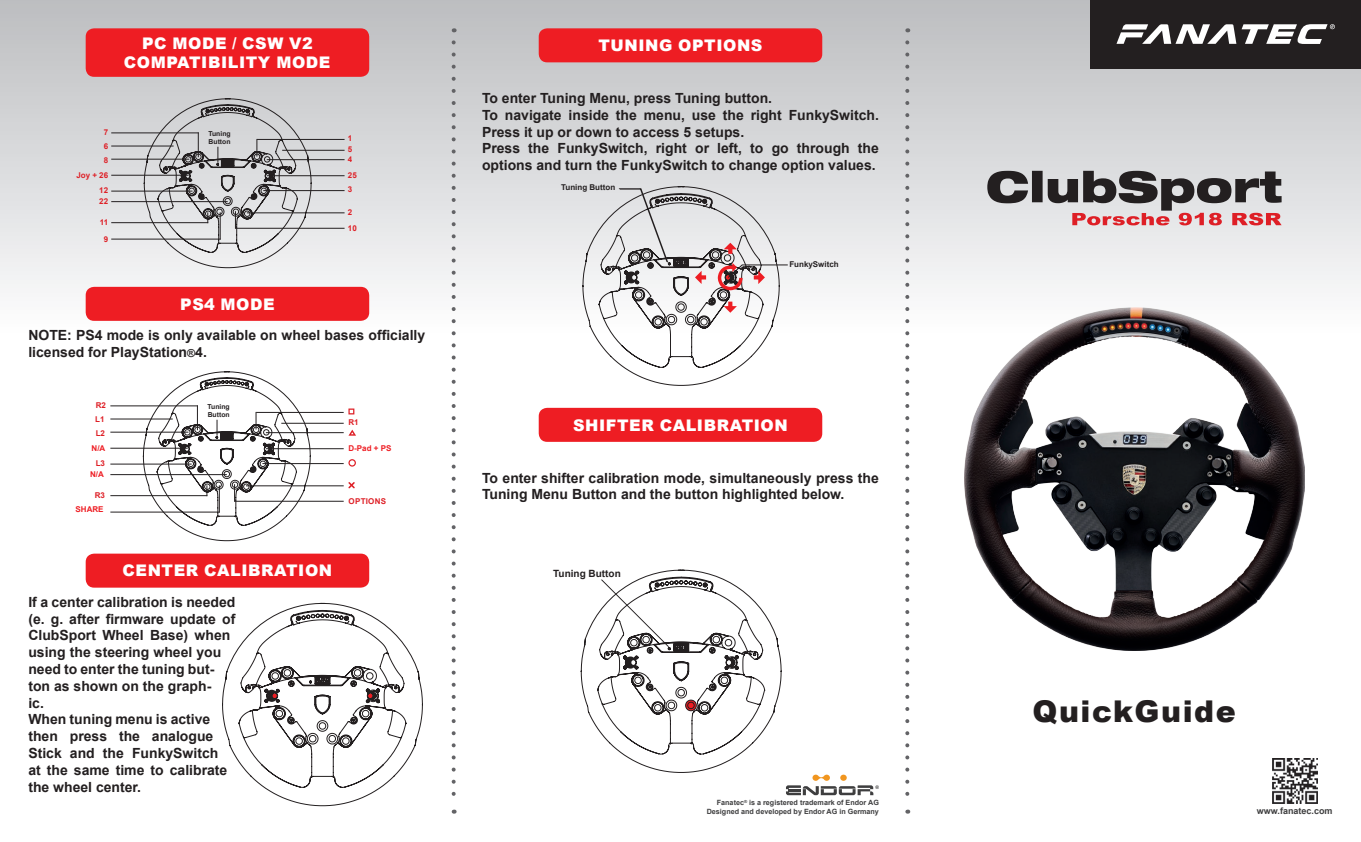
<style>
.page{position:relative;width:1361px;height:842px;background:#fff}
.page>*{position:absolute;margin:0;border:0;box-sizing:border-box;transform-origin:0 0}
.t1{font:900 30px "Arial";letter-spacing:.05em;color:#231f20}
.t2{font:900 16px/19.2px "Arial";letter-spacing:.035em;color:#fff;text-align:center}
.t3{font:700 14px/16.8px "Arial";color:#231f20}
.t4{font:700 10px "Arial";color:#231f20}
.t5{font:700 9px "Arial";color:#3e3e3f}
.t6{font:700 8px "Arial";color:#de1f26}
.t7{font:700 8px "Arial";color:#231f20}
.t8{font:700 8px "Arial";color:#ee1d23}
.t9{font:700 8px "Arial";letter-spacing:.03em;color:#de1f26}
.t10{font:700 7.2px/8.6px "Arial";color:#3e3e3f;text-align:right}
.t11{font:700 6.8px/8.2px "Arial";color:#231f20}
.s1{font-size:11px}
</style>
<div class="page">
<div style="left:0;top:0;width:1361px;height:354px;background:linear-gradient(to bottom,#bbbbbe,#fff)"></div>
<div style="left:1090px;top:0;width:271px;height:68px;background:#231f20"></div>
<svg style="left:1116px;top:24px;width:219px;height:20px"></svg>
<img style="left:1272px;top:759px;width:45px;height:45px">
<img style="left:964px;top:308px;width:340px;height:343px">
<div style="left:539px;top:408px;width:283px;height:34px;background:#ee1d23;border-radius:9px"></div>
<div style="left:539px;top:28px;width:283px;height:34px;background:#ee1d23;border-radius:9px"></div>
<svg style="left:452px;top:42px;width:4px;height:772px"></svg>
<svg style="left:905px;top:42px;width:4px;height:772px"></svg>
<svg style="left:581px;top:570px;width:298px;height:225px"></svg>
<svg style="left:987px;top:171px;width:294px;height:54px;background:#9e8e90"></svg>
<div style="left:86px;top:28px;width:283px;height:49px;background:#ee1d23;border-radius:9px"></div>
<div style="left:86px;top:287px;width:283px;height:34px;background:#ee1d23;border-radius:9px"></div>
<div style="left:86px;top:554px;width:283px;height:34px;background:#ee1d23;border-radius:9px"></div>
<svg style="left:222px;top:603px;width:201px;height:203px"></svg>
<svg style="left:143px;top:371px;width:167px;height:170px"></svg>
<svg style="left:144px;top:98px;width:167px;height:170px;background:#c5c6c7"></svg>
<hr style="left:110px;top:474px;width:117px;height:1px;background:#231f20">
<hr style="left:111px;top:201px;width:117px;height:1px;background:#231f20">
<svg style="left:582px;top:186px;width:207px;height:200px"></svg>
<hr style="left:266px;top:432px;width:78px;height:1px;background:#231f20">
<hr style="left:267px;top:159px;width:77px;height:1px;background:#231f20">
<hr style="left:266px;top:448px;width:78px;height:1px;background:#231f20">
<hr style="left:267px;top:175px;width:77px;height:1px;background:#231f20">
<hr style="left:262px;top:463px;width:82px;height:1px;background:#231f20">
<hr style="left:263px;top:190px;width:81px;height:1px;background:#231f20">
<hr style="left:246px;top:485px;width:98px;height:1px;background:#231f20">
<hr style="left:247px;top:212px;width:97px;height:1px;background:#231f20">
<hr style="left:235px;top:501px;width:109px;height:1px;background:#231f20">
<hr style="left:235px;top:228px;width:109px;height:1px;background:#231f20">
<hr style="left:281px;top:423px;width:63px;height:1px;background:#231f20">
<hr style="left:282px;top:150px;width:62px;height:1px;background:#231f20">
<hr style="left:110px;top:418px;width:63px;height:1px;background:#231f20">
<hr style="left:111px;top:146px;width:63px;height:1px;background:#231f20">
<hr style="left:110px;top:405px;width:88px;height:1px;background:#231f20">
<hr style="left:111px;top:132px;width:88px;height:1px;background:#231f20">
<hr style="left:110px;top:432px;width:78px;height:1px;background:#231f20">
<hr style="left:111px;top:159px;width:78px;height:1px;background:#231f20">
<hr style="left:110px;top:448px;width:78px;height:1px;background:#231f20">
<hr style="left:111px;top:175px;width:78px;height:1px;background:#231f20">
<hr style="left:110px;top:464px;width:82px;height:1px;background:#231f20">
<hr style="left:111px;top:191px;width:81px;height:1px;background:#231f20">
<hr style="left:110px;top:495px;width:97px;height:1px;background:#231f20">
<hr style="left:111px;top:222px;width:97px;height:1px;background:#231f20">
<hr style="left:110px;top:512px;width:110px;height:1px;background:#231f20">
<hr style="left:111px;top:239px;width:110px;height:1px;background:#231f20">
<hr style="left:256px;top:412px;width:88px;height:1px;background:#231f20">
<hr style="left:257px;top:139px;width:87px;height:1px;background:#231f20">
<svg style="left:348px;top:482px;width:7px;height:6px"></svg>
<svg style="left:348px;top:459px;width:8px;height:8px"></svg>
<svg style="left:348px;top:430px;width:8px;height:6px"></svg>
<svg style="left:348px;top:408px;width:6px;height:6px"></svg>
<p class="t2" style="left:124px;top:33px;width:208px">PC MODE / CSW V2<br>COMPATIBILITY MODE</p>
<p class="t6" style="left:104px;top:127px;width:6px">7</p>
<p class="t6" style="left:104px;top:140px;width:6px">6</p>
<p class="t6" style="left:104px;top:154px;width:6px">8</p>
<p class="t6" style="left:76px;top:169px;width:33px">Joy + 26</p>
<p class="t6" style="left:99px;top:185px;width:10px">12</p>
<p class="t6" style="left:99px;top:196px;width:10px">22</p>
<p class="t6" style="left:100px;top:216px;width:10px">11</p>
<p class="t6" style="left:104px;top:233px;width:6px">9</p>
<p class="t11" style="left:208px;top:130px;width:24px">Tuning<br>Button</p>
<p class="t2" style="left:180px;top:294px;width:96px">PS4 MODE</p>
<p class="t6" style="left:348px;top:133px;width:6px">1</p>
<p class="t6" style="left:348px;top:144px;width:6px">5</p>
<p class="t6" style="left:348px;top:154px;width:6px">4</p>
<p class="t6" style="left:348px;top:170px;width:10px">25</p>
<p class="t6" style="left:348px;top:184px;width:6px">3</p>
<p class="t6" style="left:348px;top:206px;width:6px">2</p>
<p class="t6" style="left:348px;top:222px;width:10px">10</p>
<p class="t3" style="left:28px;top:327px;width:398px">NOTE: PS4 mode is only available on wheel bases officially licensed for PlayStation<span class="s1">®</span>4.</p>
<p class="t6" style="left:96px;top:400px;width:12px">R2</p>
<p class="t6" style="left:95px;top:413px;width:11px">L1</p>
<p class="t6" style="left:96px;top:427px;width:11px">L2</p>
<p class="t8" style="left:92px;top:442px;width:15px">N/A</p>
<p class="t6" style="left:96px;top:458px;width:11px">L3</p>
<p class="t8" style="left:90px;top:469px;width:15px">N/A</p>
<p class="t6" style="left:95px;top:489px;width:12px">R3</p>
<p class="t8" style="left:76px;top:504px;width:29px">SHARE</p>
<p class="t11" style="left:208px;top:403px;width:24px">Tuning<br>Button</p>
<p class="t6" style="left:348px;top:417px;width:12px">R1</p>
<p class="t8" style="left:348px;top:443px;width:44px">D-Pad + PS</p>
<p class="t9" style="left:348px;top:495px;width:39px">OPTIONS</p>
<p class="t2" style="left:123px;top:560px;width:211px">CENTER CALIBRATION</p>
<p class="t3" style="left:28px;top:594px;width:208px">If a center calibration is needed (e. g. after firmware update of<br>ClubSport Wheel Base) when using the steering wheel you need to enter the tuning but&shy;ton as shown on the graph-<br>ic.<br>When tuning menu is active then press the analogue<br>Stick and the FunkySwitch<br>at the same time to calibrate the wheel center.</p>
<p class="t2" style="left:598px;top:35px;width:166px">TUNING OPTIONS</p>
<p class="t3" style="left:482px;top:90px;width:398px">To enter Tuning Menu, press Tuning button.<br>To navigate inside the menu, use the right FunkySwitch.<br>Press it up or down to access 5 setups.<br>Press the FunkySwitch, right or left, to go through the options and turn the FunkySwitch to change option values.</p>
<p class="t7" style="left:561px;top:182px;width:56px">Tuning Button</p>
<p class="t7" style="left:789px;top:258px;width:51px">FunkySwitch</p>
<p class="t2" style="left:573px;top:415px;width:216px">SHIFTER CALIBRATION</p>
<p class="t3" style="left:482px;top:469px;width:398px">To enter shifter calibration mode, simultaneously press the<br>Tuning Menu Button and the button highlighted below.</p>
<p class="t4" style="left:553px;top:566px;width:69px">Tuning Button</p>
<p class="t10" style="left:707px;top:798px;width:174px">Fanatec<sup>®</sup> is a registered trademark of Endor AG<br>Designed and developed by Endor AG in Germany</p>
<h1 class="t1" style="left:1032px;top:689px;width:205px">QuickGuide</h1>
<p class="t5" style="left:1257px;top:804px;width:77px">www.fanatec.com</p>
</div>
